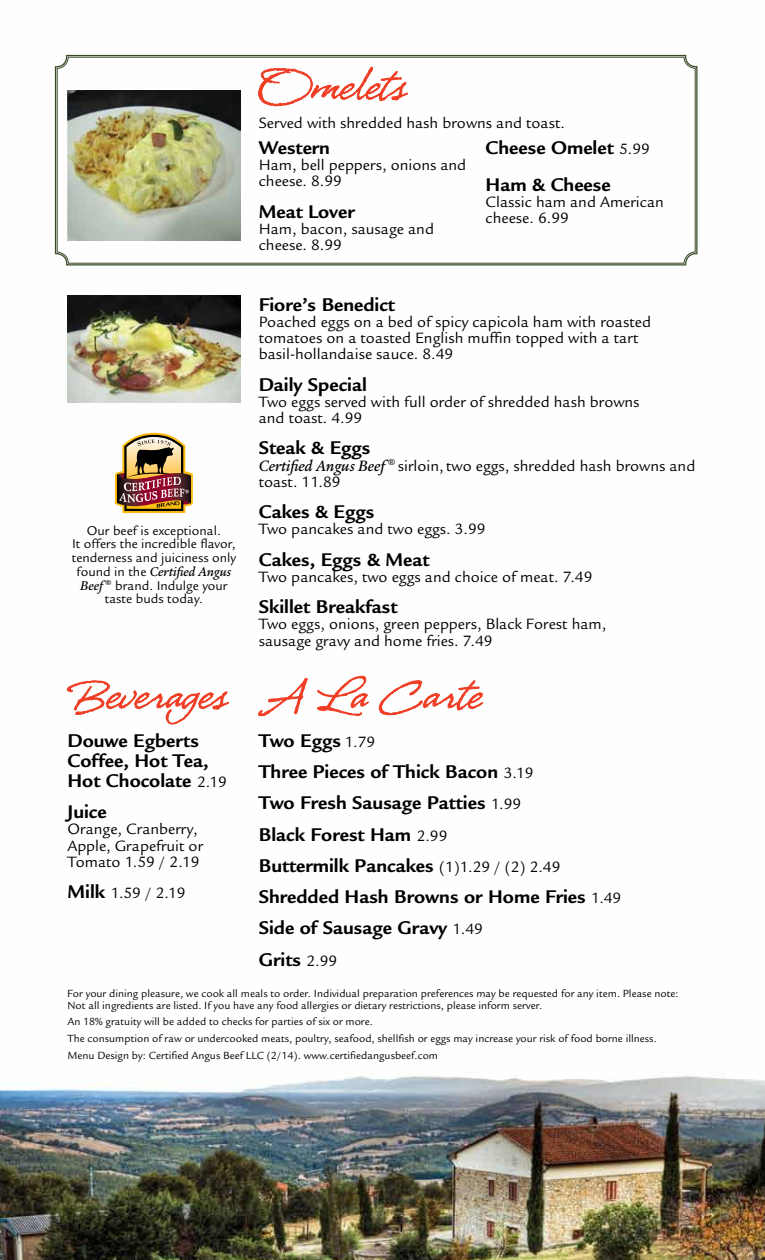
<style>
.page{position:relative;width:765px;height:1260px;background:#fff}
.page>*{position:absolute;margin:0;border:0;box-sizing:border-box;transform-origin:0 0}
.t1{font:56.25px "Rixscript Two";color:#ef3c23}
.t2{font:700 20px/31.2px "Legacy Sans";color:#000}
.t3{font:16.25px/16.2px "Legacy Sans";color:#000}
.t4{font:13.75px/13.8px "Legacy Sans";color:#000;text-align:center}
.t5{font:italic 500 13.75px "Legacy Serif";color:#000}
.t6{font:11.25px/16.9px "Legacy Sans";color:#000}
.s1{font-family:"Legacy Sans";font-weight:400;font-style:normal}
.s2{font-family:"Legacy Serif";font-weight:500;font-style:italic}
.s3{font-weight:400;font-size:16.25px}
.s4{font-weight:700;font-size:20px}
</style>
<div class="page">
<img style="left:0;top:295px;width:765px;height:965px">
<svg style="left:258px;top:678px;width:50px;height:38px"></svg>
<svg style="left:317px;top:676px;width:52px;height:40px"></svg>
<svg style="left:379px;top:680px;width:104px;height:35px"></svg>
<svg style="left:67px;top:680px;width:163px;height:45px"></svg>
<img style="left:115px;top:433px;width:78px;height:80px">
<img style="left:68px;top:296px;width:172px;height:107px">
<svg style="left:54px;top:54px;width:644px;height:212px"></svg>
<div style="left:57px;top:57px;width:638px;height:206px;border:1px solid #354925;border-radius:11px"></div>
<p class="t4" style="left:72px;top:524px;width:166px">Our beef is exceptional.<br>It offers the incredible flavor, tenderness and juiciness only</p>
<p class="t5" style="left:77px;top:564px;width:156px"><span class="s1">found in the</span> Certified Angus</p>
<p class="t4" style="left:80px;top:579px;width:149px"><span class="s2">Beef</span> <sup>®</sup> brand. Indulge your taste buds today.</p>
<h1 class="t1" style="left:259px;top:57px;width:150px">Omelets</h1>
<p class="t3" style="left:259px;top:115px;width:308px">Served with shredded hash browns and toast.</p>
<p class="t2" style="left:259px;top:132px;width:73px">Western</p>
<p class="t3" style="left:259px;top:157px;width:209px">Ham, bell peppers, onions and cheese. 8.99</p>
<p class="t2" style="left:259px;top:196px;width:98px">Meat Lover</p>
<p class="t3" style="left:259px;top:221px;width:177px">Ham, bacon, sausage and cheese. 8.99</p>
<p class="t2" style="left:486px;top:129px;width:166px;line-height:36.9px">Cheese Omelet <span class="s3">5.99<br></span>Ham &amp; Cheese</p>
<p class="t3" style="left:486px;top:194px;width:180px">Classic ham and American cheese. 6.99</p>
<p class="t2" style="left:259px;top:289px;width:138px">Fiore’s Benedict</p>
<p class="t3" style="left:259px;top:314px;width:394px">Poached eggs on a bed of spicy capicola ham with roasted tomatoes on a toasted English muffin topped with a tart basil-hollandaise sauce. 8.49</p>
<p class="t2" style="left:259px;top:369px;width:110px">Daily Special</p>
<p class="t3" style="left:259px;top:394px;width:382px">Two eggs served with full order of shredded hash browns and toast. 4.99</p>
<p class="t2" style="left:259px;top:432px;width:113px">Steak &amp; Eggs</p>
<p class="t3" style="left:259px;top:457px;width:438px"><span class="s2">Certified Angus Beef</span> <sup>®</sup> sirloin, two eggs, shredded hash browns and toast. 11.89</p>
<p class="t2" style="left:259px;top:496px;width:117px">Cakes &amp; Eggs</p>
<p class="t3" style="left:259px;top:521px;width:228px">Two pancakes and two eggs. 3.99</p>
<p class="t2" style="left:259px;top:544px;width:172px">Cakes, Eggs &amp; Meat</p>
<p class="t3" style="left:259px;top:569px;width:335px">Two pancakes, two eggs and choice of meat. 7.49</p>
<p class="t2" style="left:259px;top:591px;width:140px">Skillet Breakfast</p>
<p class="t3" style="left:259px;top:616px;width:349px">Two eggs, onions, green peppers, Black Forest ham, sausage gravy and home fries. 7.49</p>
<h1 class="t1" style="left:259px;top:666px;width:224px">A La Carte</h1>
<p class="t2" style="left:259px;top:725px;width:364px">Two Eggs <span class="s3">1.79<br></span>Three Pieces of Thick Bacon <span class="s3">3.19<br></span>Two Fresh Sausage Patties <span class="s3">1.99<br></span>Black Forest Ham <span class="s3">2.99<br></span>Buttermilk Pancakes <span class="s3">(1)1.29 / (2) 2.49<br></span>Shredded Hash Browns or Home Fries <span class="s3">1.49<br></span>Side of Sausage Gravy <span class="s3">1.49<br></span>Grits <span class="s3">2.99</span></p>
<p class="t6" style="left:68px;top:988px;width:613px;line-height:11.2px">For your dining pleasure, we cook all meals to order. Individual preparation preferences may be requested for any item. Please note:<br>Not all ingredients are listed. If you have any food allergies or dietary restrictions, please inform server.</p>
<p class="t6" style="left:68px;top:1014px;width:591px">An 18% gratuity will be added to checks for parties of six or more.<br>The consumption of raw or undercooked meats, poultry, seafood, shellfish or eggs may increase your risk of food borne illness.<br>Menu Design by: Certified Angus Beef LLC (2/14). www.certifiedangusbeef.com</p>
<h1 class="t1" style="left:68px;top:666px;width:162px">Beverages</h1>
<p class="t2" style="left:68px;top:731px;width:161px;line-height:20px">Douwe Egberts<br>Coffee, Hot Tea,<br>Hot Chocolate <span class="s3">2.19</span></p>
<p class="t2" style="left:68px;top:796px;width:41px">Juice</p>
<p class="t3" style="left:68px;top:821px;width:137px">Orange, Cranberry,<br>Apple, Grapefruit or<br>Tomato 1.59 / 2.19</p>
<p class="t3" style="left:68px;top:885px;width:120px"><span class="s4">Milk</span> 1.59 / 2.19</p>
</div>
